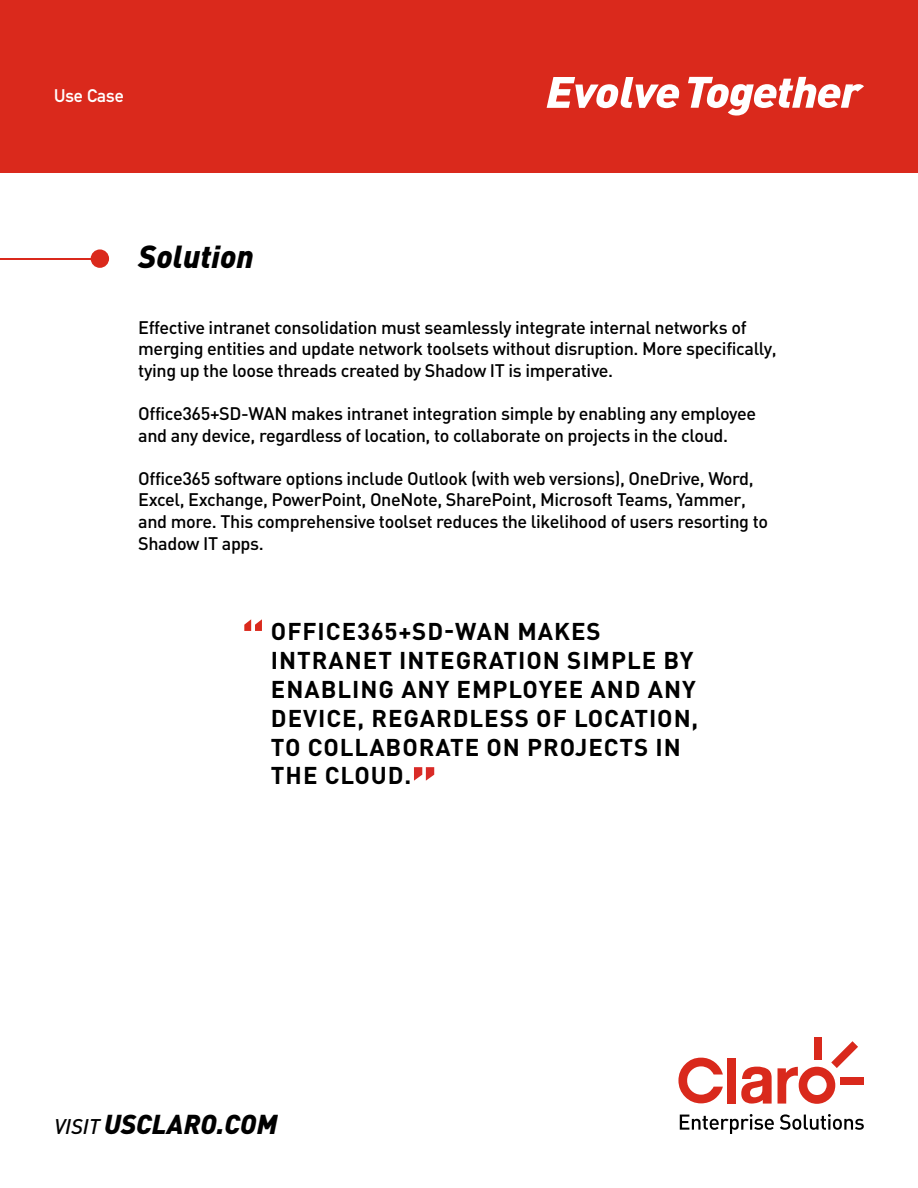
<style>
.page{position:relative;width:918px;height:1188px;background:#fff}
.page>*{position:absolute;margin:0;border:0;box-sizing:border-box;transform-origin:0 0}
.t1{font:700 51px "DINOT";color:#da291c}
.t2{font:900 51px "DIN";color:#d92b27}
.t3{font:italic 900 31.5px "DINOT";color:#000}
.t4{font:italic 900 27px "DINOT";color:#000}
.t5{font:700 24px/28.8px "DINOT";letter-spacing:.04em;color:#000}
.t6{font:500 18px/21.6px "DIN";letter-spacing:-.02em;color:#000}
.t7{font:700 18px "DIN Alternate";color:#fff}
.s1{font-weight:500;font-size:21px}
</style>
<div class="page">
<div style="left:0;top:0;width:918px;height:173px;background:#da291c"></div>
<svg style="left:547px;top:77px;width:132px;height:31px"></svg>
<svg style="left:688px;top:77px;width:176px;height:39px"></svg>
<svg style="left:680px;top:1114px;width:94px;height:20px"></svg>
<svg style="left:780px;top:1114px;width:84px;height:16px"></svg>
<div style="left:814px;top:1037px;width:8px;height:23px;background:#d9291c"></div>
<div style="left:841px;top:1077px;width:23px;height:8px;background:#d9291c"></div>
<svg style="left:678px;top:1058px;width:45px;height:45px"></svg>
<svg style="left:741px;top:1067px;width:31px;height:37px"></svg>
<div style="left:727px;top:1058px;width:9px;height:46px;background:#d9291c"></div>
<svg style="left:778px;top:1041px;width:80px;height:63px"></svg>
<hr style="left:0;top:259px;width:100px;height:1px;background:#da291c">
<div style="left:91px;top:249px;width:18px;height:19px;background:#da291c;border-radius:50%"></div>
<p class="t7" style="left:54px;top:82px;width:71px">Use Case</p>
<h2 class="t3" style="left:138px;top:235px;width:117px">Solution</h2>
<p class="t6" style="left:138px;top:316px;width:640px">Effective intranet consolidation must seamlessly integrate internal networks of merging entities and update network toolsets without disruption. More specifically, tying up the loose threads created by Shadow IT is imperative.</p>
<p class="t6" style="left:138px;top:402px;width:619px">Office365+SD-WAN makes intranet integration simple by enabling any employee and any device, regardless of location, to collaborate on projects in the cloud.</p>
<p class="t6" style="left:138px;top:467px;width:631px">Office365 software options include Outlook (with web versions), OneDrive, Word, Excel, Exchange, PowerPoint, OneNote, SharePoint, Microsoft Teams, Yammer, and more. This comprehensive toolset reduces the likelihood of users resorting to Shadow IT apps.</p>
<h1 class="t1" style="left:241px;top:609px;width:26px">“</h1>
<h3 class="t5" style="left:271px;top:617px;width:429px">OFFICE365+SD-WAN MAKES<br>INTRANET INTEGRATION SIMPLE BY<br>ENABLING ANY EMPLOYEE AND ANY<br>DEVICE, REGARDLESS OF LOCATION,<br>TO COLLABORATE ON PROJECTS IN<br>THE CLOUD.</h3>
<h1 class="t2" style="left:411px;top:751px;width:28px">”</h1>
<h3 class="t4" style="left:54px;top:1106px;width:225px"><span class="s1">VISIT</span> USCLARO.COM</h3>
</div>
